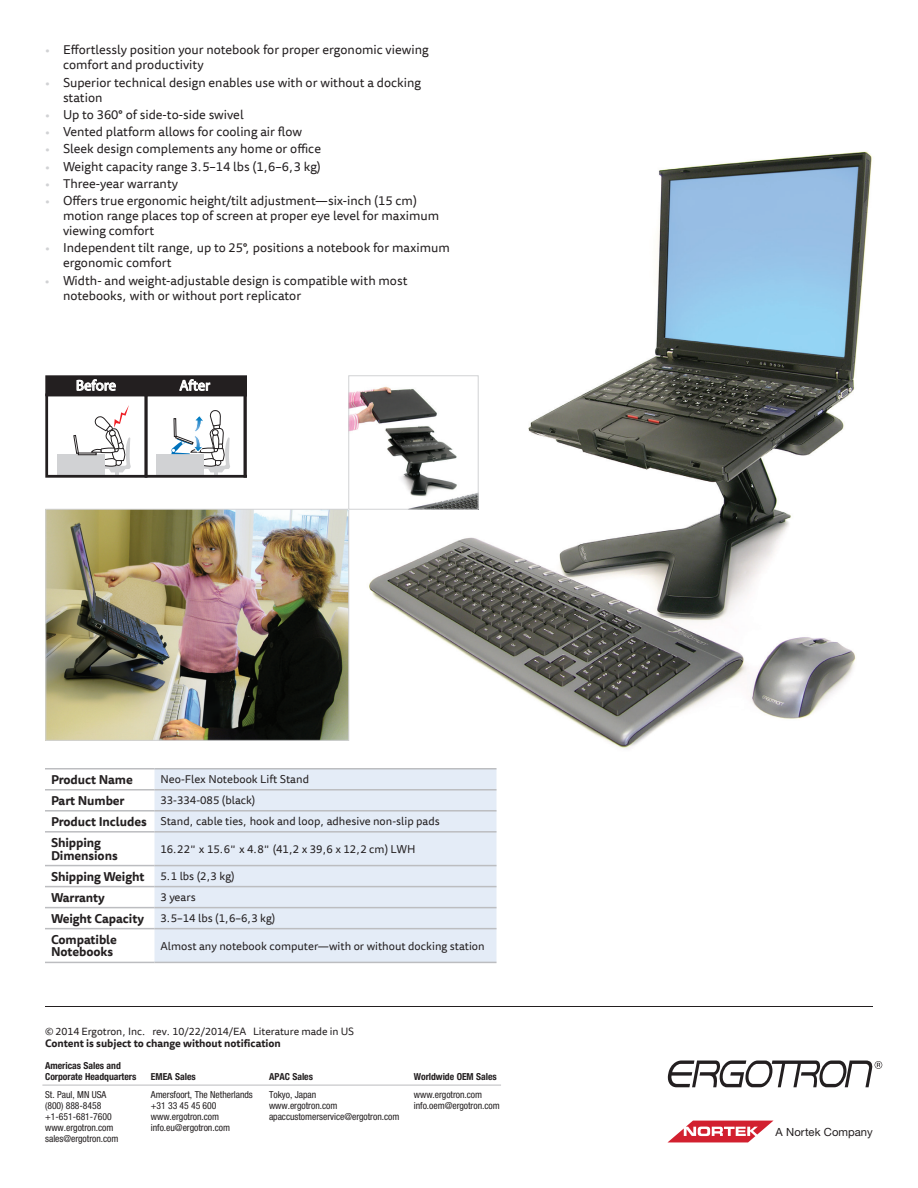
<style>
.page{position:relative;width:918px;height:1188px;background:#fff}
.page>*{position:absolute;margin:0;border:0;box-sizing:border-box;transform-origin:0 0}
.t1{font:14.85px "Myriad";color:#fff}
.t2{font:12.75px/15px "Tisa Sans Offc";color:#231f20}
.t3{font:700 12.3px/12.8px "Tisa Sans Offc";letter-spacing:-.01em;color:#231f20}
.t4{font:11.25px/21px "Tisa Sans Offc";color:#231f20}
.t5{font:11.25px "Helvetica Neue";color:#231f20}
.t6{font:10.5px "Tisa Sans Offc";letter-spacing:-.005em;color:#231f20}
.t7{font:700 10.5px "Tisa Sans Offc";letter-spacing:-.005em;color:#231f20}
.t8{font:condensed 9.6px/11.1px "Helvetica Neue";letter-spacing:-.005em;color:#231f20}
.t9{font:700 condensed 9.6px/11.1px "Helvetica Neue";letter-spacing:-.005em;color:#231f20}
.s1{color:#d1d2d4}
.s2{font-weight:700;font-size:12.3px}
</style>
<div class="page">
<img style="left:369px;top:151px;width:503px;height:598px">
<img style="left:47px;top:511px;width:300px;height:228px">
<div style="left:45px;top:509px;width:304px;height:232px;border:1px solid #d1d2d4"></div>
<svg style="left:45px;top:864px;width:109px;height:98px"></svg>
<div style="left:154px;top:770px;width:342px;height:192px;background:#e4ecf7"></div>
<hr style="left:45px;top:768px;width:109px;height:2px;background:#bcbdc0">
<hr style="left:154px;top:768px;width:342px;height:2px;background:#bcbdc0">
<hr style="left:45px;top:789px;width:109px;height:2px;background:#bcbdc0">
<hr style="left:154px;top:789px;width:342px;height:2px;background:#bcbdc0">
<hr style="left:45px;top:810px;width:109px;height:2px;background:#bcbdc0">
<hr style="left:154px;top:810px;width:342px;height:2px;background:#bcbdc0">
<hr style="left:45px;top:831px;width:109px;height:2px;background:#bcbdc0">
<hr style="left:154px;top:831px;width:342px;height:2px;background:#bcbdc0">
<hr style="left:45px;top:865px;width:109px;height:1px;background:#bcbdc0">
<hr style="left:154px;top:865px;width:342px;height:1px;background:#bcbdc0">
<hr style="left:45px;top:886px;width:109px;height:1px;background:#bcbdc0">
<hr style="left:154px;top:886px;width:342px;height:1px;background:#bcbdc0">
<hr style="left:45px;top:907px;width:109px;height:1px;background:#bcbdc0">
<hr style="left:154px;top:907px;width:342px;height:1px;background:#bcbdc0">
<hr style="left:45px;top:928px;width:109px;height:1px;background:#bcbdc0">
<hr style="left:154px;top:928px;width:342px;height:1px;background:#bcbdc0">
<hr style="left:45px;top:962px;width:109px;height:1px;background:#bcbdc0">
<hr style="left:154px;top:962px;width:342px;height:1px;background:#bcbdc0">
<svg style="left:45px;top:375px;width:202px;height:103px"></svg>
<img style="left:350px;top:377px;width:127px;height:131px">
<div style="left:348px;top:375px;width:131px;height:135px;border:1px solid #d1d2d4"></div>
<svg style="left:668px;top:1061px;width:214px;height:26px"></svg>
<svg style="left:668px;top:1121px;width:105px;height:21px"></svg>
<hr style="left:42px;top:1085px;width:351px;height:1px;background:#bbbcbe">
<hr style="left:393px;top:1085px;width:108px;height:1px;background:#bbbcbe">
<hr style="left:45px;top:1006px;width:828px;height:1px;background:#231f20">
<p class="t2" style="left:63px;top:43px;width:367px;text-indent:-18px"><span class="s1">•</span> Effortlessly position your notebook for proper ergonomic viewing comfort and productivity</p>
<p class="t2" style="left:63px;top:75px;width:360px;text-indent:-18px"><span class="s1">•</span> Superior technical design enables use with or without a docking station</p>
<p class="t2" style="left:45px;top:108px;width:200px"><span class="s1">•</span> Up to 360° of side-to-side swivel</p>
<p class="t2" style="left:45px;top:125px;width:259px"><span class="s1">•</span> Vented platform allows for cooling air flow</p>
<p class="t2" style="left:45px;top:142px;width:278px"><span class="s1">•</span> Sleek design complements any home or office</p>
<p class="t2" style="left:45px;top:159px;width:277px"><span class="s1">•</span> Weight capacity range 3.5–14 lbs (1,6–6,3 kg)</p>
<p class="t2" style="left:45px;top:177px;width:135px"><span class="s1">•</span> Three-year warranty</p>
<p class="t2" style="left:63px;top:194px;width:378px;text-indent:-18px"><span class="s1">•</span> Offers true ergonomic height/tilt adjustment—six-inch (15 cm) motion range places top of screen at proper eye level for maximum viewing comfort</p>
<p class="t2" style="left:63px;top:241px;width:388px;text-indent:-18px"><span class="s1">•</span> Independent tilt range, up to 25°, positions a notebook for maximum ergonomic comfort</p>
<p class="t2" style="left:63px;top:273px;width:346px;text-indent:-18px"><span class="s1">•</span> Width- and weight-adjustable design is compatible with most notebooks, with or without port replicator</p>
<p class="t1" style="left:76px;top:378px;width:42px">Before</p>
<p class="t1" style="left:179px;top:378px;width:32px">After</p>
<p class="t3" style="left:51px;top:774px;width:83px">Product Name</p>
<p class="t4" style="left:160px;top:770px;width:150px">Neo-Flex Notebook Lift Stand</p>
<p class="t3" style="left:51px;top:795px;width:75px">Part Number</p>
<p class="t4" style="left:51px;top:791px;width:390px;text-indent:110px">33-334-085 (black)<br><span class="s2">Product Includes</span> Stand, cable ties, hook and loop, adhesive non-slip pads</p>
<p class="t3" style="left:51px;top:837px;width:68px">Shipping<br>Dimensions</p>
<p class="t4" style="left:160px;top:839px;width:257px">16.22" x 15.6" x 4.8" (41,2 x 39,6 x 12,2 cm) LWH</p>
<p class="t3" style="left:51px;top:871px;width:95px">Shipping Weight</p>
<p class="t4" style="left:160px;top:867px;width:76px">5.1 lbs (2,3 kg)</p>
<p class="t3" style="left:51px;top:892px;width:55px">Warranty</p>
<p class="t4" style="left:160px;top:888px;width:37px">3 years</p>
<p class="t3" style="left:51px;top:913px;width:94px">Weight Capacity</p>
<p class="t4" style="left:160px;top:909px;width:116px">3.5–14 lbs (1,6–6,3 kg)</p>
<p class="t3" style="left:51px;top:934px;width:68px">Compatible<br>Notebooks</p>
<p class="t4" style="left:160px;top:936px;width:326px">Almost any notebook computer—with or without docking station</p>
<p class="t6" style="left:45px;top:1025px;width:311px">© 2014 Ergotron, Inc. rev. 10/22/2014/EA Literature made in US</p>
<p class="t7" style="left:45px;top:1036px;width:237px">Content is subject to change without notification</p>
<p class="t9" style="left:45px;top:1059px;width:93px">Americas Sales and<br>Corporate Headquarters</p>
<p class="t9" style="left:151px;top:1070px;width:46px">EMEA Sales</p>
<p class="t9" style="left:269px;top:1070px;width:45px">APAC Sales</p>
<p class="t9" style="left:414px;top:1070px;width:85px">Worldwide OEM Sales</p>
<p class="t8" style="left:45px;top:1089px;width:75px">St. Paul, MN USA (800) 888-8458 +1-651-681-7600 www.ergotron.com sales@ergotron.com</p>
<p class="t8" style="left:151px;top:1089px;width:104px">Amersfoort, The Netherlands +31 33 45 45 600 www.ergotron.com info.eu@ergotron.com</p>
<p class="t8" style="left:269px;top:1089px;width:132px">Tokyo, Japan<br>www.ergotron.com apaccustomerservice@ergotron.com</p>
<p class="t8" style="left:414px;top:1089px;width:87px">www.ergotron.com info.oem@ergotron.com</p>
<p class="t5" style="left:776px;top:1125px;width:99px">A Nortek Company</p>
</div>
